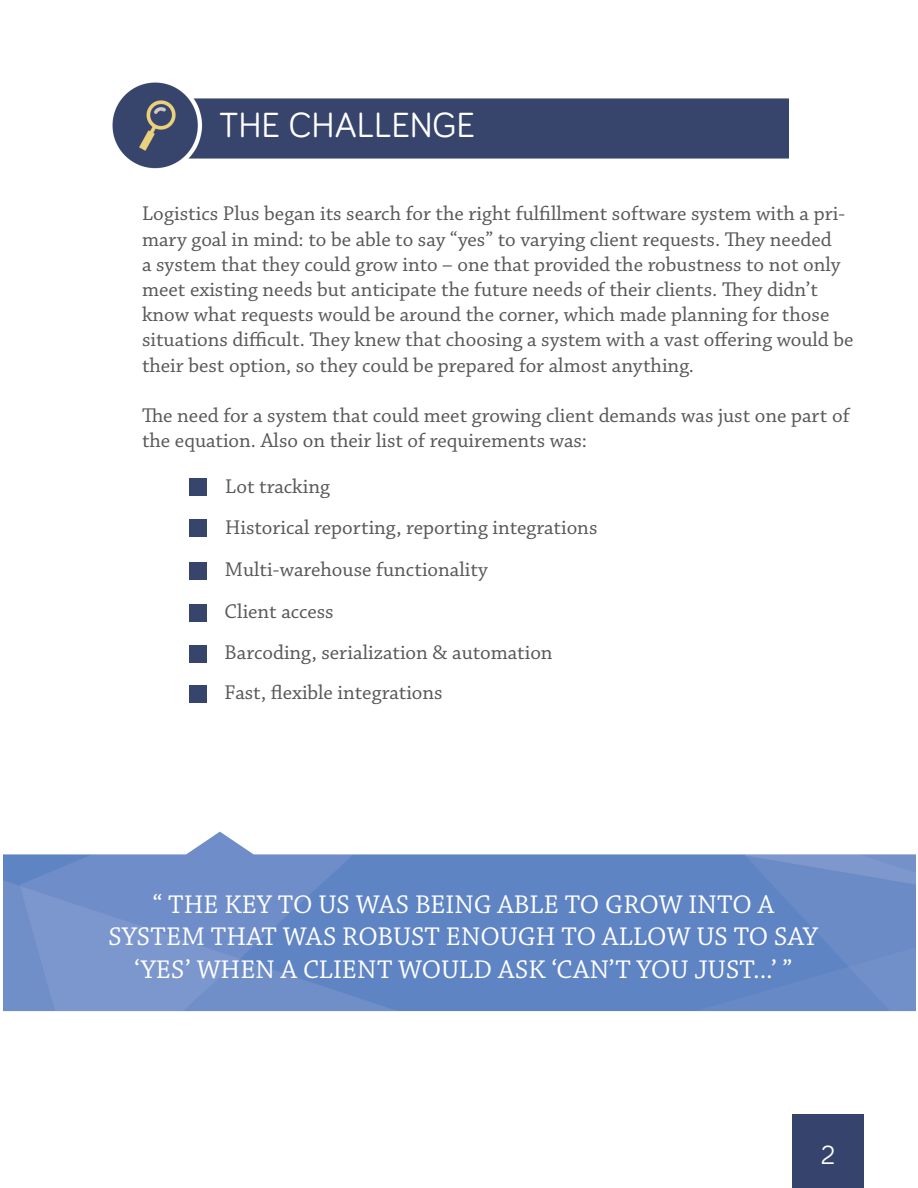
<style>
.page{position:relative;width:918px;height:1188px;background:#fff}
.page>*{position:absolute;margin:0;border:0;box-sizing:border-box;transform-origin:0 0}
.t1{font:36px "Bariol";color:#fff}
.t2{font:27px/32.4px "Chaparral Pro";color:#fff;text-align:center}
.t3{font:27px "Bariol";color:#fff}
.t4{font:21px/25.2px "Chaparral Pro";color:#57585a}
</style>
<div class="page">
<img style="left:112px;top:82px;width:677px;height:87px">
<div style="left:189px;top:478px;width:18px;height:18px;background:#37456d"></div>
<div style="left:189px;top:519px;width:18px;height:17px;background:#37456d"></div>
<div style="left:189px;top:562px;width:18px;height:18px;background:#37456d"></div>
<img style="left:3px;top:831px;width:913px;height:181px">
<div style="left:792px;top:1114px;width:72px;height:74px;background:#36446d"></div>
<div style="left:189px;top:604px;width:18px;height:18px;background:#37456d"></div>
<div style="left:189px;top:645px;width:18px;height:17px;background:#37456d"></div>
<div style="left:189px;top:685px;width:18px;height:18px;background:#37456d"></div>
<p class="t1" style="left:219px;top:100px;width:257px">THE CHALLENGE</p>
<p class="t4" style="left:142px;top:202px;width:713px">Logistics Plus began its search for the right fulfillment software system with a pri&shy;mary goal in mind: to be able to say “yes” to varying client requests. They needed<br>a system that they could grow into – one that provided the robustness to not only meet existing needs but anticipate the future needs of their clients. They didn’t know what requests would be around the corner, which made planning for those situations difficult. They knew that choosing a system with a vast offering would be their best option, so they could be prepared for almost anything.</p>
<p class="t4" style="left:142px;top:404px;width:709px">The need for a system that could meet growing client demands was just one part of the equation. Also on their list of requirements was:</p>
<p class="t4" style="left:225px;top:474px;width:106px">Lot tracking</p>
<p class="t4" style="left:225px;top:516px;width:374px">Historical reporting, reporting integrations</p>
<p class="t4" style="left:225px;top:558px;width:264px">Multi-warehouse functionality</p>
<p class="t4" style="left:225px;top:600px;width:111px">Client access</p>
<p class="t4" style="left:225px;top:640px;width:329px">Barcoding, serialization &amp; automation</p>
<p class="t4" style="left:225px;top:681px;width:219px">Fast, flexible integrations</p>
<p class="t2" style="left:152px;top:889px;width:623px">“ THE KEY TO US WAS BEING ABLE TO GROW INTO A</p>
<p class="t2" style="left:108px;top:922px;width:711px">SYSTEM THAT WAS ROBUST ENOUGH TO ALLOW US TO SAY ‘YES’ WHEN A CLIENT WOULD ASK ‘CAN’T YOU JUST...’ ”</p>
<p class="t3" style="left:821px;top:1137px;width:16px">2</p>
</div>
